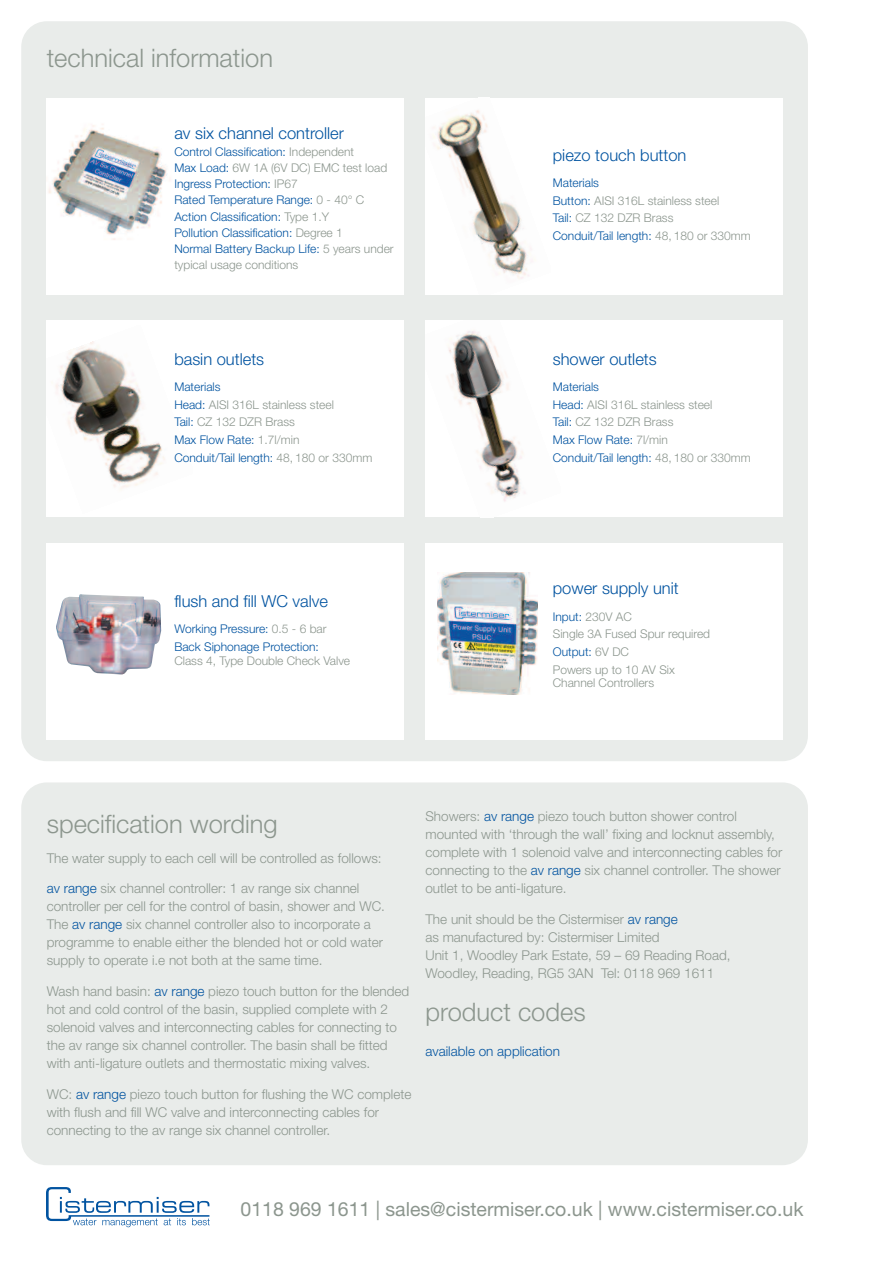
<style>
.page{position:relative;width:893px;height:1263px;background:#fff}
.page>*{position:absolute;margin:0;border:0;box-sizing:border-box;transform-origin:0 0}
.t1{font:300 25.5px "Helvetica Neue";color:#8c968e}
.t2{font:19.5px "Helvetica Neue";color:#8c968e}
.t3{font:300 16.5px "Helvetica Neue";color:#0153a0}
.t4{font:300 13.5px/18px "Helvetica Neue";color:#8c968e}
.t5{font:300 13.5px "Helvetica Neue";color:#0153a0}
.t6{font:300 12px/17.7px "Helvetica Neue";color:#8c968e}
.t7{font:300 12px/16.2px "Helvetica Neue";color:#0153a0}
.s1{color:#8c968e}
.s2{color:#0153a0}
</style>
<div class="page">
<svg style="left:46px;top:1187px;width:164px;height:40px"></svg>
<div style="left:21px;top:21px;width:787px;height:740px;background:#e9ecea;border-radius:26px"></div>
<div style="left:47px;top:98px;width:357px;height:197px;background:#fff"></div>
<img style="left:48px;top:125px;width:119px;height:115px">
<div style="left:425px;top:98px;width:357px;height:197px;background:#fff"></div>
<img style="left:433px;top:110px;width:100px;height:169px">
<div style="left:47px;top:320px;width:357px;height:197px;background:#fff"></div>
<img style="left:55px;top:341px;width:110px;height:149px">
<div style="left:425px;top:320px;width:357px;height:197px;background:#fff"></div>
<img style="left:447px;top:331px;width:78px;height:171px">
<div style="left:47px;top:543px;width:357px;height:197px;background:#fff"></div>
<img style="left:56px;top:594px;width:105px;height:81px">
<div style="left:425px;top:543px;width:357px;height:197px;background:#fff"></div>
<img style="left:438px;top:572px;width:99px;height:122px">
<div style="left:21px;top:782px;width:787px;height:383px;background:#e9ecea;border-radius:26px"></div>
<h1 class="t1" style="left:47px;top:43px;width:228px">technical information</h1>
<p class="t3" style="left:174px;top:123px;width:171px">av six channel controller</p>
<p class="t7" style="left:174px;top:143px;width:221px">Control Classification: <span class="s1">Independent<br></span>Max Load: <span class="s1">6W 1A (6V DC) EMC test load </span>Ingress Protection: <span class="s1">IP67<br></span>Rated Temperature Range: <span class="s1">0 - 40° C </span>Action Classification: <span class="s1">Type 1.Y<br></span>Pollution Classification: <span class="s1">Degree 1<br></span>Normal Battery Backup Life: <span class="s1">5 years under typical usage conditions</span></p>
<p class="t3" style="left:174px;top:349px;width:91px">basin outlets</p>
<p class="t6" style="left:174px;top:378px;width:200px"><span class="s2">Materials<br>Head:</span> AISI 316L stainless steel<br><span class="s2">Tail:</span> CZ 132 DZR Brass<br><span class="s2">Max Flow Rate:</span> 1.7l/min<br><span class="s2">Conduit/Tail length:</span> 48, 180 or 330mm</p>
<p class="t3" style="left:174px;top:591px;width:155px">flush and fill WC valve</p>
<p class="t7" style="left:174px;top:620px;width:154px;line-height:17.7px">Working Pressure: <span class="s1">0.5 - 6 bar<br></span>Back Siphonage Protection:</p>
<p class="t6" style="left:174px;top:651px;width:177px">Class 4, Type Double Check Valve</p>
<p class="t3" style="left:553px;top:145px;width:135px">piezo touch button</p>
<p class="t6" style="left:553px;top:173px;width:200px"><span class="s2">Materials<br>Button:</span> AISI 316L stainless steel<br><span class="s2">Tail:</span> CZ 132 DZR Brass<br><span class="s2">Conduit/Tail length:</span> 48, 180 or 330mm</p>
<p class="t3" style="left:553px;top:349px;width:105px">shower outlets</p>
<p class="t6" style="left:553px;top:378px;width:200px"><span class="s2">Materials<br>Head:</span> AISI 316L stainless steel<br><span class="s2">Tail:</span> CZ 132 DZR Brass<br><span class="s2">Max Flow Rate:</span> 7l/min<br><span class="s2">Conduit/Tail length:</span> 48, 180 or 330mm</p>
<p class="t3" style="left:553px;top:578px;width:127px">power supply unit</p>
<p class="t6" style="left:553px;top:607px;width:159px"><span class="s2">Input:</span> 230V AC<br>Single 3A Fused Spur required<br><span class="s2">Output:</span> 6V DC<br>Powers up to 10 AV Six</p>
<p class="t6" style="left:553px;top:674px;width:103px">Channel Controllers</p>
<h1 class="t1" style="left:47px;top:808px;width:232px">specification wording</h1>
<p class="t4" style="left:47px;top:848px;width:336px">The water supply to each cell will be controlled as follows:</p>
<p class="t4" style="left:47px;top:879px;width:340px"><span class="s2">av range</span> six channel controller: 1 av range six channel controller per cell for the control of basin, shower and WC.<br>The <span class="s2">av range</span> six channel controller also to incorporate a programme to enable either the blended hot or cold water supply to operate i.e not both at the same time.</p>
<p class="t4" style="left:47px;top:982px;width:364px">Wash hand basin: <span class="s2">av range</span> piezo touch button for the blended hot and cold control of the basin, supplied complete with 2 solenoid valves and interconnecting cables for connecting to the av range six channel controller. The basin shall be fitted with anti-ligature outlets and thermostatic mixing valves.</p>
<p class="t4" style="left:47px;top:1085px;width:366px">WC: <span class="s2">av range</span> piezo touch button for flushing the WC complete with flush and fill WC valve and interconnecting cables for connecting to the av range six channel controller.</p>
<p class="t4" style="left:425px;top:807px;width:358px">Showers: <span class="s2">av range</span> piezo touch button shower control mounted with ‘through the wall’ fixing and locknut assembly, complete with 1 solenoid valve and interconnecting cables for connecting to the <span class="s2">av range</span> six channel controller. The shower outlet to be anti-ligature.</p>
<p class="t4" style="left:425px;top:910px;width:307px">The unit should be the Cistermiser <span class="s2">av range<br></span>as manufactured by: Cistermiser Limited<br>Unit 1, Woodley Park Estate, 59 – 69 Reading Road, Woodley, Reading, RG5 3AN Tel: 0118 969 1611</p>
<h1 class="t1" style="left:425px;top:996px;width:162px">product codes</h1>
<p class="t5" style="left:425px;top:1042px;width:136px">available on application</p>
<h2 class="t2" style="left:241px;top:1202px;width:564px">0118 969 1611 | sales@cistermiser.co.uk | www.cistermiser.co.uk</h2>
</div>
